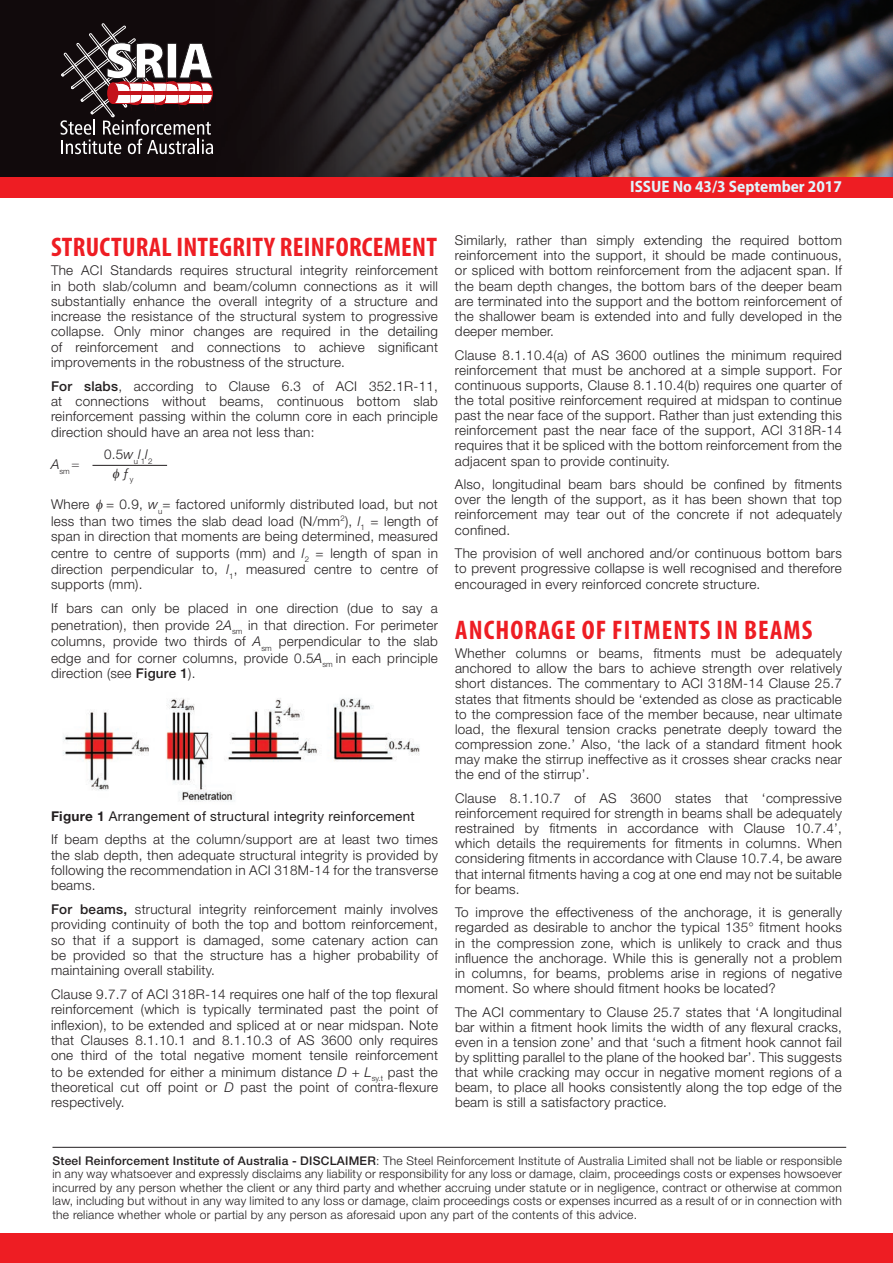
<style>
.page{position:relative;width:893px;height:1263px;background:#fff}
.page>*{position:absolute;margin:0;border:0;box-sizing:border-box;transform-origin:0 0}
.Main_heading_lowerca{font:700 condensed 27px "Myriad Pro";letter-spacing:.01em;color:#ee1d23}
.Main_heading{font:700 condensed 27px "Myriad Pro";letter-spacing:.04em;color:#ee1d23}
.suhead{font:700 semi-condensed 16.5px "Myriad Pro";color:#e1f4fc}
.Body_Copy{font:300 13.5px/15.1px "Helvetica Neue LT Std";letter-spacing:.02em;color:#231f20;text-align:justify}
.Body_Copy-2{font:13.5px "Helvetica Neue LT Std";letter-spacing:.02em;color:#231f20}
.Body_Copy-3{font:300 12px/13.5px "Helvetica Neue LT Std";letter-spacing:.02em;color:#231f20;text-align:justify}
.t1{font:300 7.8px "Helvetica Neue LT Std";color:#231f20}
.s1{font-weight:500}
.s2{font-style:italic}
.s3{font-weight:700}
</style>
<div class="page">
<img style="left:0;top:0;width:893px;height:177px">
<svg style="left:60px;top:23px;width:154px;height:131px"></svg>
<div style="left:0;top:177px;width:893px;height:21px;background:#ee1d23"></div>
<div style="left:0;top:1233px;width:893px;height:30px;background:#ee1d23"></div>
<hr style="left:92px;top:465px;width:75px;height:1px;background:#231f20">
<img style="left:63px;top:698px;width:357px;height:104px">
<hr style="left:52px;top:1147px;width:794px;height:1px;background:#231f20">
<p class="Main_heading_lowerca" style="left:51px;top:230px;width:387px">STRUCTURAL INTEGRITY REINFORCEMENT</p>
<p class="Body_Copy" style="left:51px;top:263px;width:388px">The ACI Standards requires structural integrity reinforcement in both slab/column and beam/column connections as it will substantially enhance the overall integrity of a structure and increase the resistance of the structural system to progressive collapse. Only minor changes are required in the detailing of reinforcement and connections to achieve significant improvements in the robustness of the structure.</p>
<p class="Body_Copy" style="left:51px;top:378px;width:388px"><span class="s1">For slabs</span>, according to Clause 6.3 of ACI 352.1R-11, at connections without beams, continuous bottom slab reinforcement passing within the column core in each principle direction should have an area not less than:</p>
<p class="t1" style="left:51px;top:466px;width:30px"><sup>A</sup>sm <sup>=</sup></p>
<p class="Body_Copy" style="left:104px;top:445px;width:50px;line-height:18.3px;text-align:center">0.5<span class="s2">w</span><sub>u</sub><span class="s2">l</span><sub>1</sub><span class="s2">l</span><sub>2 </sub>ƒ<sub>y</sub></p>
<p class="Body_Copy" style="left:51px;top:496px;width:388px;line-height:16px">Where = 0.9, <span class="s2">w</span><sub>u</sub>= factored uniformly distributed load, but not less than two times the slab dead load (N/mm<sup>2</sup>), <span class="s2">l</span><sub>1</sub> = length of span in direction that moments are being determined, measured centre to centre of supports (mm) and <span class="s2">l</span><sub>2</sub> = length of span in direction perpendicular to, <span class="s2">l</span><sub>1</sub>, measured centre to centre of supports (mm).</p>
<p class="Body_Copy" style="left:51px;top:600px;width:388px;line-height:16.2px">If bars can only be placed in one direction (due to say a penetration), then provide 2<span class="s2">A</span><sub>sm</sub> in that direction. For perimeter columns, provide two thirds of <span class="s2">A</span><sub>sm</sub> perpendicular to the slab edge and for corner columns, provide 0.5<span class="s2">A</span><sub>sm</sub> in each principle direction (see <span class="s1">Figure 1</span>).</p>
<p class="Body_Copy-2" style="left:51px;top:808px;width:365px"><span class="s3">Figure 1</span> Arrangement of structural integrity reinforcement</p>
<p class="Body_Copy" style="left:51px;top:832px;width:388px">If beam depths at the column/support are at least two times the slab depth, then adequate structural integrity is provided by following the recommendation in ACI 318M-14 for the transverse beams.</p>
<p class="Body_Copy" style="left:51px;top:901px;width:388px"><span class="s1">For beams,</span> structural integrity reinforcement mainly involves providing continuity of both the top and bottom reinforcement, so that if a support is damaged, some catenary action can be provided so that the structure has a higher probability of maintaining overall stability.</p>
<p class="Body_Copy" style="left:51px;top:986px;width:388px">Clause 9.7.7 of ACI 318R-14 requires one half of the top flexural reinforcement (which is typically terminated past the point of inflexion), to be extended and spliced at or near midspan. Note that Clauses 8.1.10.1 and 8.1.10.3 of AS 3600 only requires one third of the total negative moment tensile reinforcement to be extended for either a minimum distance <span class="s2">D + L</span><sub>sy.t</sub> past the theoretical cut off point or <span class="s2">D</span> past the point of contra-flexure respectively.</p>
<p class="suhead" style="left:630px;top:176px;width:213px">ISSUE No 43/3 September 2017</p>
<p class="Body_Copy" style="left:455px;top:232px;width:388px">Similarly, rather than simply extending the required bottom reinforcement into the support, it should be made continuous, or spliced with bottom reinforcement from the adjacent span. If the beam depth changes, the bottom bars of the deeper beam are terminated into the support and the bottom reinforcement of the shallower beam is extended into and fully developed in the deeper member.</p>
<p class="Body_Copy" style="left:455px;top:347px;width:388px">Clause 8.1.10.4(a) of AS 3600 outlines the minimum required reinforcement that must be anchored at a simple support. For continuous supports, Clause 8.1.10.4(b) requires one quarter of the total positive reinforcement required at midspan to continue past the near face of the support. Rather than just extending this reinforcement past the near face of the support, ACI 318R-14 requires that it be spliced with the bottom reinforcement from the adjacent span to provide continuity.</p>
<p class="Body_Copy" style="left:455px;top:476px;width:388px">Also, longitudinal beam bars should be confined by fitments over the length of the support, as it has been shown that top reinforcement may tear out of the concrete if not adequately confined.</p>
<p class="Body_Copy" style="left:455px;top:546px;width:388px">The provision of well anchored and/or continuous bottom bars to prevent progressive collapse is well recognised and therefore encouraged in every reinforced concrete structure.</p>
<p class="Main_heading" style="left:455px;top:613px;width:359px">ANCHORAGE OF FITMENTS IN BEAMS</p>
<p class="Body_Copy" style="left:455px;top:645px;width:388px">Whether columns or beams, fitments must be adequately anchored to allow the bars to achieve strength over relatively short distances. The commentary to ACI 318M-14 Clause 25.7 states that fitments should be ‘extended as close as practicable to the compression face of the member because, near ultimate load, the flexural tension cracks penetrate deeply toward the compression zone.’ Also, ‘the lack of a standard fitment hook may make the stirrup ineffective as it crosses shear cracks near the end of the stirrup’.</p>
<p class="Body_Copy" style="left:455px;top:790px;width:388px">Clause 8.1.10.7 of AS 3600 states that ‘compressive reinforcement required for strength in beams shall be adequately restrained by fitments in accordance with Clause 10.7.4’, which details the requirements for fitments in columns. When considering fitments in accordance with Clause 10.7.4, be aware that internal fitments having a cog at one end may not be suitable for beams.</p>
<p class="Body_Copy" style="left:455px;top:905px;width:388px">To improve the effectiveness of the anchorage, it is generally regarded as desirable to anchor the typical 135° fitment hooks in the compression zone, which is unlikely to crack and thus influence the anchorage. While this is generally not a problem in columns, for beams, problems arise in regions of negative moment. So where should fitment hooks be located?</p>
<p class="Body_Copy" style="left:455px;top:1004px;width:388px">The ACI commentary to Clause 25.7 states that ‘A longitudinal bar within a fitment hook limits the width of any flexural cracks, even in a tension zone’ and that ‘such a fitment hook cannot fail by splitting parallel to the plane of the hooked bar’. This suggests that while cracking may occur in negative moment regions of a beam, to place all hooks consistently along the top edge of the beam is still a satisfactory practice.</p>
<p class="Body_Copy-3" style="left:52px;top:1153px;width:791px"><span class="s1">Steel Reinforcement Institute of Australia - DISCLAIMER</span>: The Steel Reinforcement Institute of Australia Limited shall not be liable or responsible in any way whatsoever and expressly disclaims any liability or responsibility for any loss or damage, claim, proceedings costs or expenses howsoever incurred by any person whether the client or any third party and whether accruing under statute or in negligence, contract or otherwise at common law, including but without in any way limited to any loss or damage, claim proceedings costs or expenses incurred as a result of or in connection with the reliance whether whole or partial by any person as aforesaid upon any part of the contents of this advice.</p>
</div>
